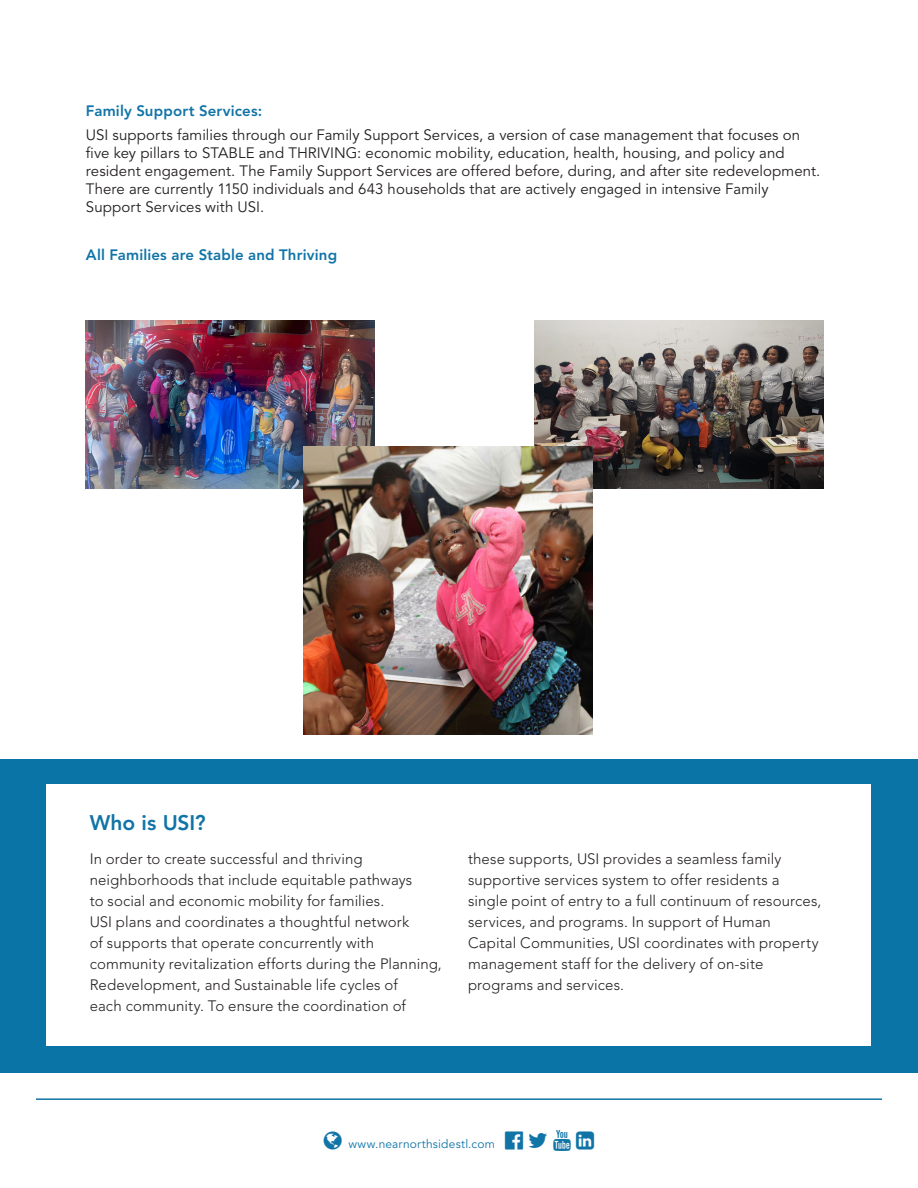
<style>
.page{position:relative;width:918px;height:1188px;background:#fff}
.page>*{position:absolute;margin:0;border:0;box-sizing:border-box;transform-origin:0 0}
.Social_handles{font:800 21px "Avenir LT Std";color:#1174a7}
.Social_handles-2{font:300 15px/21px "Avenir LT Std";letter-spacing:.005em;color:#231f20}
.Text{font:15px/18px "Avenir LT Std";letter-spacing:.005em;color:#231f20}
.Text-2{font:800 15px "Avenir LT Std";letter-spacing:.01em;color:#1174a7}
.t1{font:12px "Avenir LT Std";letter-spacing:.015em;color:#1174a7}
</style>
<div class="page">
<hr style="left:36px;top:1098px;width:846px;height:2px;background:#1174a7">
<div style="left:0;top:760px;width:918px;height:313px;background:#0b74a7"></div>
<div style="left:47px;top:784px;width:824px;height:261px;background:#fff"></div>
<img style="left:534px;top:320px;width:289px;height:168px">
<img style="left:86px;top:320px;width:289px;height:168px">
<img style="left:304px;top:446px;width:288px;height:288px">
<p class="Text-2" style="left:86px;top:102px;width:178px">Family Support Services:</p>
<p class="Text" style="left:86px;top:126px;width:736px">USI supports families through our Family Support Services, a version of case management that focuses on five key pillars to STABLE and THRIVING: economic mobility, education, health, housing, and policy and resident engagement. The Family Support Services are offered before, during, and after site redevelopment.<br>There are currently 1150 individuals and 643 households that are actively engaged in intensive Family Support Services with USI.</p>
<p class="Text-2" style="left:86px;top:246px;width:253px">All Families are Stable and Thriving</p>
<p class="Social_handles" style="left:90px;top:811px;width:117px">Who is USI?</p>
<p class="Social_handles-2" style="left:90px;top:849px;width:354px">In order to create successful and thriving neighborhoods that include equitable pathways<br>to social and economic mobility for families.<br>USI plans and coordinates a thoughtful network<br>of supports that operate concurrently with community revitalization efforts during the Planning, Redevelopment, and Sustainable life cycles of<br>each community. To ensure the coordination of</p>
<p class="Social_handles-2" style="left:468px;top:849px;width:355px">these supports, USI provides a seamless family supportive services system to offer residents a single point of entry to a full continuum of resources, services, and programs. In support of Human Capital Communities, USI coordinates with property management staff for the delivery of on-site programs and services.</p>
<p class="t1" style="left:348px;top:1137px;width:148px">www.nearnorthsidestl.com</p>
</div>
